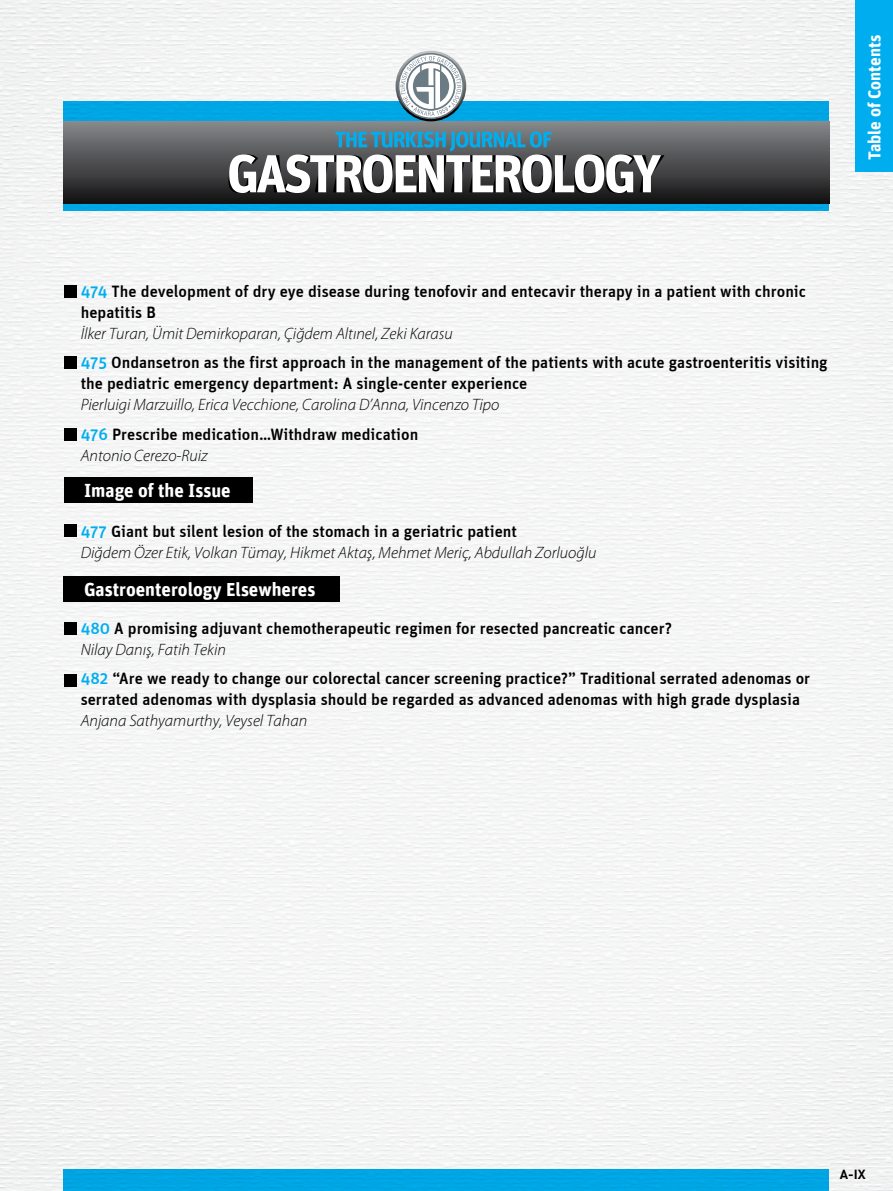
<style>
.page{position:relative;width:893px;height:1191px;background:#f4f5f5}
.page>*{position:absolute;margin:0;border:0;box-sizing:border-box;transform-origin:0 0}
.t1{font:700 18.9px "Unit";color:#fff}
.t2{font:700 17.25px "Unit";color:#fff}
.t3{font:500 16.5px/21px "Unit";color:#000}
.t4{font:italic 300 16.5px "Myriad Pro";color:#000}
.t5{font:700 13.05px "DIN Pro";color:#000}
.s1{color:#00aeef}
</style>
<div class="page">
<div style="left:64px;top:101px;width:765px;height:109px;background:#00a7e5"></div>
<div style="left:64px;top:121px;width:765px;height:82px;background:linear-gradient(to bottom,#87898c,#161516)"></div>
<svg style="left:396px;top:51px;width:70px;height:70px"></svg>
<div style="left:398px;top:53px;width:66px;height:66px;border:2px solid #6b7b84;border-radius:50%"></div>
<svg style="left:401px;top:56px;width:60px;height:60px"></svg>
<svg style="left:228px;top:131px;width:436px;height:62px;background:#849095"></svg>
<div style="left:855px;top:0;width:38px;height:172px;background:#00aeef"></div>
<div style="left:64px;top:477px;width:188px;height:25px;background:#000"></div>
<div style="left:64px;top:577px;width:276px;height:25px;background:#000"></div>
<div style="left:64px;top:285px;width:12px;height:12px;background:#000"></div>
<div style="left:64px;top:357px;width:12px;height:12px;background:#000"></div>
<div style="left:64px;top:428px;width:12px;height:13px;background:#000"></div>
<div style="left:64px;top:525px;width:12px;height:12px;background:#000"></div>
<div style="left:64px;top:622px;width:12px;height:12px;background:#000"></div>
<div style="left:64px;top:674px;width:12px;height:12px;background:#000"></div>
<div style="left:64px;top:1169px;width:765px;height:22px;background:#00a5e3"></div>
<p class="t2" style="left:864px;top:160px;width:127px;rotate:-90deg">Table of Contents</p>
<p class="t3" style="left:81px;top:280px;width:727px"><span class="s1">474</span> The development of dry eye disease during tenofovir and entecavir therapy in a patient with chronic hepatitis B</p>
<p class="t4" style="left:81px;top:323px;width:374px">İlker Turan, Ümit Demirkoparan, Çiğdem Altınel, Zeki Karasu</p>
<p class="t3" style="left:81px;top:351px;width:748px"><span class="s1">475</span> Ondansetron as the first approach in the management of the patients with acute gastroenteritis visiting the pediatric emergency department: A single-center experience</p>
<p class="t4" style="left:81px;top:395px;width:420px">Pierluigi Marzuillo, Erica Vecchione, Carolina D’Anna, Vincenzo Tipo</p>
<p class="t3" style="left:81px;top:423px;width:339px"><span class="s1">476</span> Prescribe medication…Withdraw medication</p>
<p class="t4" style="left:81px;top:445px;width:129px">Antonio Cerezo-Ruiz</p>
<p class="t1" style="left:84px;top:479px;width:148px">Image of the Issue</p>
<p class="t3" style="left:81px;top:520px;width:438px"><span class="s1">477</span> Giant but silent lesion of the stomach in a geriatric patient</p>
<p class="t4" style="left:81px;top:542px;width:517px">Diğdem Özer Etik, Volkan Tümay, Hikmet Aktaş, Mehmet Meriç, Abdullah Zorluoğlu</p>
<p class="t1" style="left:84px;top:578px;width:233px">Gastroenterology Elsewheres</p>
<p class="t3" style="left:81px;top:617px;width:593px"><span class="s1">480</span> A promising adjuvant chemotherapeutic regimen for resected pancreatic cancer?</p>
<p class="t4" style="left:81px;top:639px;width:147px">Nilay Danış, Fatih Tekin</p>
<p class="t3" style="left:81px;top:667px;width:731px"><span class="s1">482</span> “Are we ready to change our colorectal cancer screening practice?” Traditional serrated adenomas or serrated adenomas with dysplasia should be regarded as advanced adenomas with high grade dysplasia</p>
<p class="t4" style="left:81px;top:711px;width:228px">Anjana Sathyamurthy, Veysel Tahan</p>
<p class="t5" style="left:840px;top:1165px;width:27px">A-IX</p>
</div>
